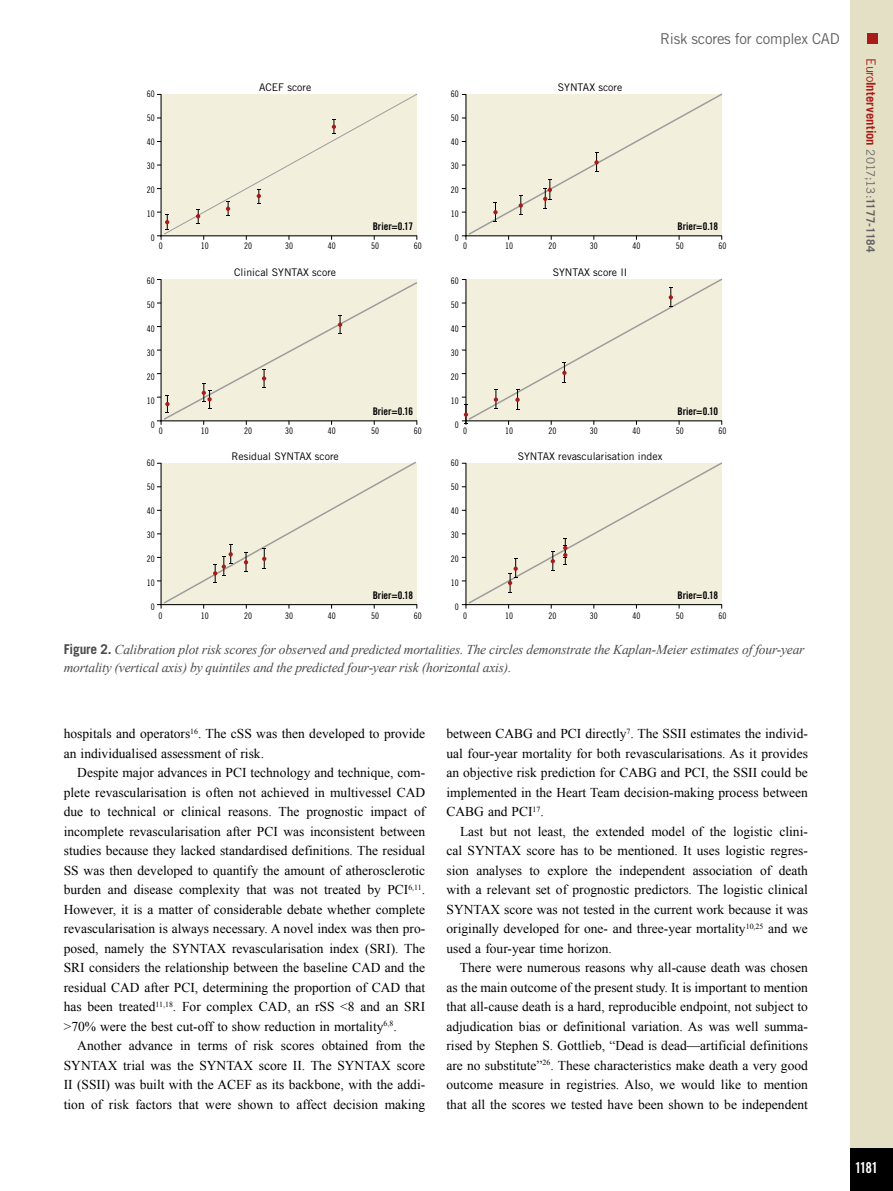
<style>
.page{position:relative;width:893px;height:1191px;background:#fff}
.page>*{position:absolute;margin:0;border:0;box-sizing:border-box;transform-origin:0 0}
.t1{font:15px "Trade Gothic LT Std";letter-spacing:-.02em;color:#646363}
.t2{font:15px "Trade Gothic LT Std Bd Cn 20";color:#fff}
.t3{font:13.5px/19.5px "Times New Roman";color:#000;text-align:justify}
.t4{font:italic 13.5px/18px "Times New Roman";letter-spacing:-.015em;color:#4a4a49}
.t5{font:700 12.75px "Trade Gothic LT Std";letter-spacing:.005em;color:#a91b18}
.t6{font:10.5px "Trade Gothic LT Std";color:#000}
.t7{font:10.5px "Trade Gothic LT Std Bd Cn 20";letter-spacing:-.005em;color:#000}
.t8{font:9px "Trade Gothic LT Std Cn 18";color:#000}
.s1{font-family:"Trade Gothic LT Std";font-weight:700;font-style:normal}
.s2{font-weight:400}
.s3{font-weight:400;font-size:11.7px;color:#646363}
.s4{font-size:11.7px;color:#646363}
</style>
<div class="page">
<div style="left:850px;top:0;width:43px;height:1191px;background:#e4e0c5"></div>
<div style="left:850px;top:1148px;width:43px;height:43px;background:#000"></div>
<div style="left:867px;top:34px;width:11px;height:10px;background:#a91b18"></div>
<svg style="left:157px;top:93px;width:261px;height:147px"></svg>
<svg style="left:157px;top:279px;width:261px;height:146px"></svg>
<svg style="left:157px;top:461px;width:566px;height:148px"></svg>
<svg style="left:462px;top:278px;width:261px;height:147px"></svg>
<svg style="left:462px;top:93px;width:261px;height:147px"></svg>
<p class="t1" style="left:660px;top:30px;width:181px">Risk scores for complex CAD</p>
<p class="t6" style="left:259px;top:81px;width:54px">ACEF score</p>
<p class="t6" style="left:558px;top:81px;width:66px">SYNTAX score</p>
<p class="t8" style="left:147px;top:88px;width:9px">60</p>
<p class="t8" style="left:147px;top:112px;width:9px">50</p>
<p class="t8" style="left:147px;top:136px;width:9px">40</p>
<p class="t8" style="left:147px;top:160px;width:9px">30</p>
<p class="t8" style="left:147px;top:184px;width:9px">20</p>
<p class="t8" style="left:147px;top:208px;width:9px">10</p>
<p class="t8" style="left:151px;top:232px;width:5px">0</p>
<p class="t8" style="left:451px;top:88px;width:9px">60</p>
<p class="t8" style="left:451px;top:112px;width:9px">50</p>
<p class="t8" style="left:451px;top:136px;width:9px">40</p>
<p class="t8" style="left:451px;top:160px;width:9px">30</p>
<p class="t8" style="left:451px;top:184px;width:9px">20</p>
<p class="t8" style="left:451px;top:208px;width:9px">10</p>
<p class="t8" style="left:455px;top:232px;width:5px">0</p>
<p class="t7" style="left:373px;top:220px;width:42px">Brier=0.17</p>
<p class="t7" style="left:678px;top:220px;width:42px">Brier=0.18</p>
<p class="t8" style="left:159px;top:241px;width:5px">0</p>
<p class="t8" style="left:201px;top:241px;width:9px">10</p>
<p class="t8" style="left:244px;top:241px;width:9px">20</p>
<p class="t8" style="left:285px;top:241px;width:9px">30</p>
<p class="t8" style="left:328px;top:241px;width:9px">40</p>
<p class="t8" style="left:371px;top:241px;width:9px">50</p>
<p class="t8" style="left:414px;top:241px;width:9px">60</p>
<p class="t8" style="left:463px;top:241px;width:5px">0</p>
<p class="t8" style="left:505px;top:241px;width:9px">10</p>
<p class="t8" style="left:549px;top:241px;width:9px">20</p>
<p class="t8" style="left:590px;top:241px;width:9px">30</p>
<p class="t8" style="left:632px;top:241px;width:9px">40</p>
<p class="t8" style="left:676px;top:241px;width:9px">50</p>
<p class="t8" style="left:718px;top:241px;width:9px">60</p>
<p class="t6" style="left:234px;top:266px;width:104px">Clinical SYNTAX score</p>
<p class="t6" style="left:553px;top:266px;width:76px">SYNTAX score II</p>
<p class="t8" style="left:147px;top:275px;width:9px">60</p>
<p class="t8" style="left:147px;top:299px;width:9px">50</p>
<p class="t8" style="left:147px;top:323px;width:9px">40</p>
<p class="t8" style="left:147px;top:347px;width:9px">30</p>
<p class="t8" style="left:147px;top:371px;width:9px">20</p>
<p class="t8" style="left:147px;top:395px;width:9px">10</p>
<p class="t8" style="left:151px;top:419px;width:5px">0</p>
<p class="t8" style="left:451px;top:275px;width:9px">60</p>
<p class="t8" style="left:451px;top:299px;width:9px">50</p>
<p class="t8" style="left:451px;top:323px;width:9px">40</p>
<p class="t8" style="left:451px;top:347px;width:9px">30</p>
<p class="t8" style="left:451px;top:371px;width:9px">20</p>
<p class="t8" style="left:451px;top:395px;width:9px">10</p>
<p class="t8" style="left:455px;top:419px;width:5px">0</p>
<p class="t7" style="left:373px;top:404px;width:42px">Brier=0.16</p>
<p class="t7" style="left:678px;top:405px;width:42px">Brier=0.10</p>
<p class="t8" style="left:159px;top:425px;width:5px">0</p>
<p class="t8" style="left:201px;top:425px;width:9px">10</p>
<p class="t8" style="left:244px;top:425px;width:9px">20</p>
<p class="t8" style="left:285px;top:425px;width:9px">30</p>
<p class="t8" style="left:328px;top:425px;width:9px">40</p>
<p class="t8" style="left:371px;top:425px;width:9px">50</p>
<p class="t8" style="left:414px;top:425px;width:9px">60</p>
<p class="t8" style="left:463px;top:425px;width:5px">0</p>
<p class="t8" style="left:505px;top:425px;width:9px">10</p>
<p class="t8" style="left:549px;top:425px;width:9px">20</p>
<p class="t8" style="left:590px;top:425px;width:9px">30</p>
<p class="t8" style="left:632px;top:425px;width:9px">40</p>
<p class="t8" style="left:676px;top:425px;width:9px">50</p>
<p class="t8" style="left:718px;top:425px;width:9px">60</p>
<p class="t8" style="left:147px;top:457px;width:9px">60</p>
<p class="t8" style="left:147px;top:481px;width:9px">50</p>
<p class="t8" style="left:147px;top:505px;width:9px">40</p>
<p class="t8" style="left:147px;top:529px;width:9px">30</p>
<p class="t8" style="left:147px;top:553px;width:9px">20</p>
<p class="t8" style="left:147px;top:577px;width:9px">10</p>
<p class="t8" style="left:151px;top:601px;width:5px">0</p>
<p class="t6" style="left:231px;top:449px;width:109px">Residual SYNTAX score</p>
<p class="t7" style="left:373px;top:588px;width:42px">Brier=0.18</p>
<p class="t8" style="left:451px;top:457px;width:9px">60</p>
<p class="t8" style="left:451px;top:481px;width:9px">50</p>
<p class="t8" style="left:451px;top:505px;width:9px">40</p>
<p class="t8" style="left:451px;top:529px;width:9px">30</p>
<p class="t8" style="left:451px;top:553px;width:9px">20</p>
<p class="t8" style="left:451px;top:577px;width:9px">10</p>
<p class="t8" style="left:455px;top:601px;width:5px">0</p>
<p class="t6" style="left:518px;top:449px;width:146px">SYNTAX revascularisation index</p>
<p class="t7" style="left:678px;top:588px;width:42px">Brier=0.18</p>
<p class="t8" style="left:159px;top:610px;width:5px">0</p>
<p class="t8" style="left:201px;top:610px;width:9px">10</p>
<p class="t8" style="left:244px;top:610px;width:9px">20</p>
<p class="t8" style="left:285px;top:610px;width:9px">30</p>
<p class="t8" style="left:328px;top:610px;width:9px">40</p>
<p class="t8" style="left:371px;top:610px;width:9px">50</p>
<p class="t8" style="left:414px;top:610px;width:9px">60</p>
<p class="t8" style="left:463px;top:610px;width:5px">0</p>
<p class="t8" style="left:505px;top:610px;width:9px">10</p>
<p class="t8" style="left:549px;top:610px;width:9px">20</p>
<p class="t8" style="left:590px;top:610px;width:9px">30</p>
<p class="t8" style="left:632px;top:610px;width:9px">40</p>
<p class="t8" style="left:676px;top:610px;width:9px">50</p>
<p class="t8" style="left:718px;top:610px;width:9px">60</p>
<p class="t4" style="left:64px;top:640px;width:742px"><span class="s1">Figure 2.</span> Calibration plot risk scores for observed and predicted mortalities. The circles demonstrate the Kaplan-Meier estimates of four-year mortality (vertical axis) by quintiles and the predicted four-year risk (horizontal axis).</p>
<p class="t5" style="left:879px;top:58px;width:196px;rotate:90deg"><span class="s2">Euro</span>Intervention <span class="s3">2017;13:</span><span class="s4">1177-1184</span></p>
<p class="t3" style="left:64px;top:723px;width:363px">hospitals and operators<sup>16</sup>. The cSS was then developed to provide an individualised assessment of risk.</p>
<p class="t3" style="left:64px;top:762px;width:363px;text-indent:14px">Despite major advances in PCI technology and technique, com&shy;plete revascularisation is often not achieved in multivessel CAD due to technical or clinical reasons. The prognostic impact of incomplete revascularisation after PCI was inconsistent between studies because they lacked standardised definitions. The residual SS was then developed to quantify the amount of atherosclerotic burden and disease complexity that was not treated by PCI<sup>6,11</sup>.<br>However, it is a matter of considerable debate whether complete revascularisation is always necessary. A novel index was then pro&shy;posed, namely the SYNTAX revascularisation index (SRI). The SRI considers the relationship between the baseline CAD and the residual CAD after PCI, determining the proportion of CAD that has been treated<sup>11,18</sup>. For complex CAD, an rSS &lt;8 and an SRI &gt;70% were the best cut-off to show reduction in mortality<sup>6,8</sup>.</p>
<p class="t3" style="left:64px;top:1035px;width:363px;text-indent:14px">Another advance in terms of risk scores obtained from the SYNTAX trial was the SYNTAX score II. The SYNTAX score II (SSII) was built with the ACEF as its backbone, with the addi&shy;tion of risk factors that were shown to affect decision making</p>
<p class="t3" style="left:446px;top:723px;width:363px">between CABG and PCI directly<sup>7</sup>. The SSII estimates the individ&shy;ual four-year mortality for both revascularisations. As it provides an objective risk prediction for CABG and PCI, the SSII could be implemented in the Heart Team decision-making process between CABG and PCI<sup>17</sup>.</p>
<p class="t3" style="left:446px;top:821px;width:363px;text-indent:14px">Last but not least, the extended model of the logistic clini&shy;cal SYNTAX score has to be mentioned. It uses logistic regres&shy;sion analyses to explore the independent association of death with a relevant set of prognostic predictors. The logistic clinical SYNTAX score was not tested in the current work because it was originally developed for one- and three-year mortality<sup>10,25</sup> and we used a four-year time horizon.</p>
<p class="t3" style="left:446px;top:957px;width:363px;text-indent:14px">There were numerous reasons why all-cause death was chosen as the main outcome of the present study. It is important to mention that all-cause death is a hard, reproducible endpoint, not subject to adjudication bias or definitional variation. As was well summa&shy;rised by Stephen S. Gottlieb, “Dead is dead—artificial definitions are no substitute”<sup>26</sup>. These characteristics make death a very good outcome measure in registries. Also, we would like to mention that all the scores we tested have been shown to be independent</p>
<p class="t2" style="left:855px;top:1158px;width:25px">1181</p>
</div>
